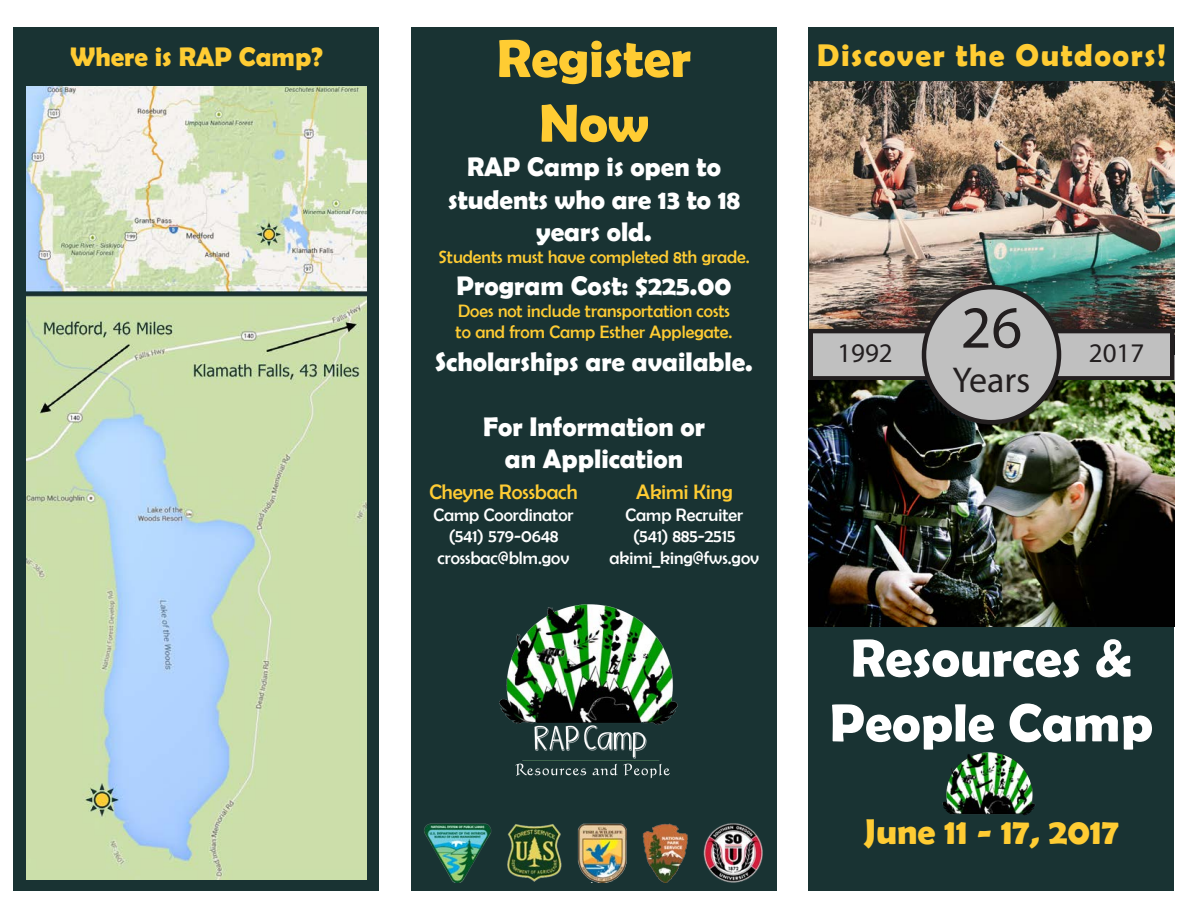
<style>
.page{position:relative;width:1188px;height:918px;background:#fff}
.page>*{position:absolute;margin:0;border:0;box-sizing:border-box;transform-origin:0 0}
.t1{font:60px "Myriad Pro";color:#231f20}
.t2{font:700 54px/64.8px "Berlin Sans FB Demi";color:#fff;text-align:center}
.t3{font:700 54px "Berlin Sans FB Demi";color:#fc3}
.t4{font:700 36px "Berlin Sans FB Demi";color:#fc3}
.t5{font:36px "Myriad Pro";color:#231f20}
.t6{font:700 31.5px "Berlin Sans FB Demi";letter-spacing:.05em;color:#fc3}
.t7{font:700 27px/32.4px "Berlin Sans FB Demi";color:#fff;text-align:center}
.t8{font:700 27px "Berlin Sans FB Demi";color:#fc3}
.t9{font:27px "Myriad Pro";color:#231f20}
.t10{font:21px "Berlin Sans FB";color:#fc3}
.t11{font:18px "Berlin Sans FB";color:#fc3}
.t12{font:18px "Berlin Sans FB";color:#fff}
</style>
<div class="page">
<div style="left:808px;top:27px;width:366px;height:864px;background:#193333"></div>
<img style="left:809px;top:81px;width:365px;height:248px">
<div style="left:811px;top:331px;width:361px;height:47px;background:#c0c0c0"></div>
<div style="left:808px;top:329px;width:366px;height:52px;border:4px solid #231f20"></div>
<img style="left:808px;top:381px;width:366px;height:246px">
<div style="left:924px;top:287px;width:135px;height:135px;background:#c0c0c0;border-radius:50%"></div>
<div style="left:922px;top:285px;width:139px;height:139px;border:4px solid #231f20;border-radius:50%"></div>
<img style="left:942px;top:752px;width:93px;height:64px">
<div style="left:411px;top:27px;width:366px;height:864px;background:#193333"></div>
<img style="left:424px;top:823px;width:339px;height:59px">
<img style="left:499px;top:605px;width:179px;height:174px">
<div style="left:14px;top:27px;width:366px;height:864px;background:#193333"></div>
<img style="left:27px;top:86px;width:339px;height:794px">
<p class="t8" style="left:70px;top:41px;width:254px">Where is RAP Camp?</p>
<p class="t3" style="left:497px;top:27px;width:196px">Register</p>
<p class="t3" style="left:539px;top:92px;width:111px">Now</p>
<p class="t7" style="left:467px;top:150px;width:255px">RAP Camp is open to</p>
<p class="t7" style="left:448px;top:183px;width:293px">students who are 13 to 18 years old.</p>
<p class="t11" style="left:438px;top:247px;width:313px">Students must have completed 8th grade.</p>
<p class="t7" style="left:457px;top:269px;width:276px">Program Cost: $225.00</p>
<p class="t11" style="left:458px;top:301px;width:273px">Does not include transportation costs</p>
<p class="t11" style="left:456px;top:322px;width:278px">to and from Camp Esther Applegate.</p>
<p class="t7" style="left:435px;top:345px;width:319px">Scholarships are available.</p>
<p class="t7" style="left:483px;top:410px;width:223px">For Information or</p>
<p class="t7" style="left:505px;top:442px;width:180px">an Application</p>
<p class="t10" style="left:429px;top:480px;width:150px">Cheyne Rossbach</p>
<p class="t12" style="left:433px;top:505px;width:142px">Camp Coordinator</p>
<p class="t12" style="left:449px;top:526px;width:111px">(541) 579-0648</p>
<p class="t12" style="left:437px;top:548px;width:134px">crossbac@blm.gov</p>
<p class="t10" style="left:636px;top:480px;width:98px">Akimi King</p>
<p class="t12" style="left:626px;top:505px;width:119px">Camp Recruiter</p>
<p class="t12" style="left:633px;top:526px;width:104px">(541) 885-2515</p>
<p class="t12" style="left:610px;top:548px;width:151px">akimi_king@fws.gov</p>
<p class="t6" style="left:817px;top:37px;width:351px">Discover the Outdoors!</p>
<p class="t9" style="left:837px;top:336px;width:57px">1992</p>
<p class="t1" style="left:961px;top:291px;width:63px">26</p>
<p class="t5" style="left:952px;top:358px;width:80px">Years</p>
<p class="t9" style="left:1089px;top:336px;width:57px">2017</p>
<p class="t2" style="left:830px;top:625px;width:325px">Resources &amp;<br>People Camp</p>
<p class="t4" style="left:864px;top:810px;width:257px">June 11 - 17, 2017</p>
</div>
